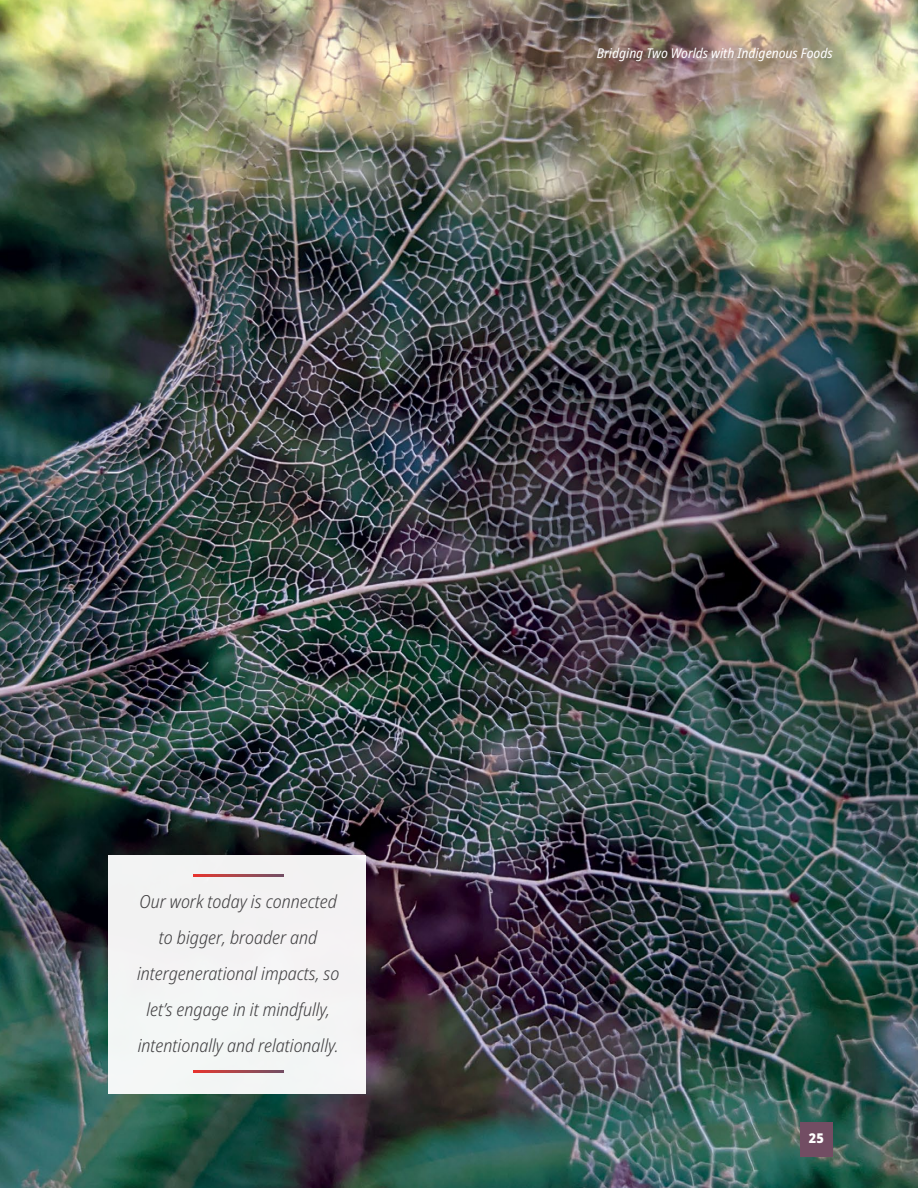
<style>
.page{position:relative;width:918px;height:1188px;background:#fff}
.page>*{position:absolute;margin:0;border:0;box-sizing:border-box;transform-origin:0 0}
.t1{font:italic 300 semi-condensed 18px/36px "Noto Sans";color:#414042;text-align:center}
.t2{font:italic semi-condensed 13.5px "Noto Sans";color:#fff}
.t3{font:900 semi-condensed 13.5px "Noto Sans";color:#fff}
</style>
<div class="page">
<img style="left:1px;top:0;width:917px;height:1188px">
<div style="left:800px;top:1125px;width:32px;height:31px;background:#724d63"></div>
<div style="left:800px;top:1122px;width:32px;height:32px;background:#724d63"></div>
<div style="left:108px;top:855px;width:257px;height:239px;background:#f3f3f4"></div>
<svg style="left:193px;top:874px;width:90px;height:3px"></svg>
<svg style="left:193px;top:1070px;width:90px;height:2px"></svg>
<p class="t2" style="left:597px;top:44px;width:237px">Bridging Two Worlds with Indigenous Foods</p>
<p class="t1" style="left:137px;top:884px;width:204px">Our work today is connected to bigger, broader and intergenerational impacts, so let’s engage in it mindfully, intentionally and relationally.</p>
<p class="t3" style="left:809px;top:1129px;width:16px">2525</p>
</div>
